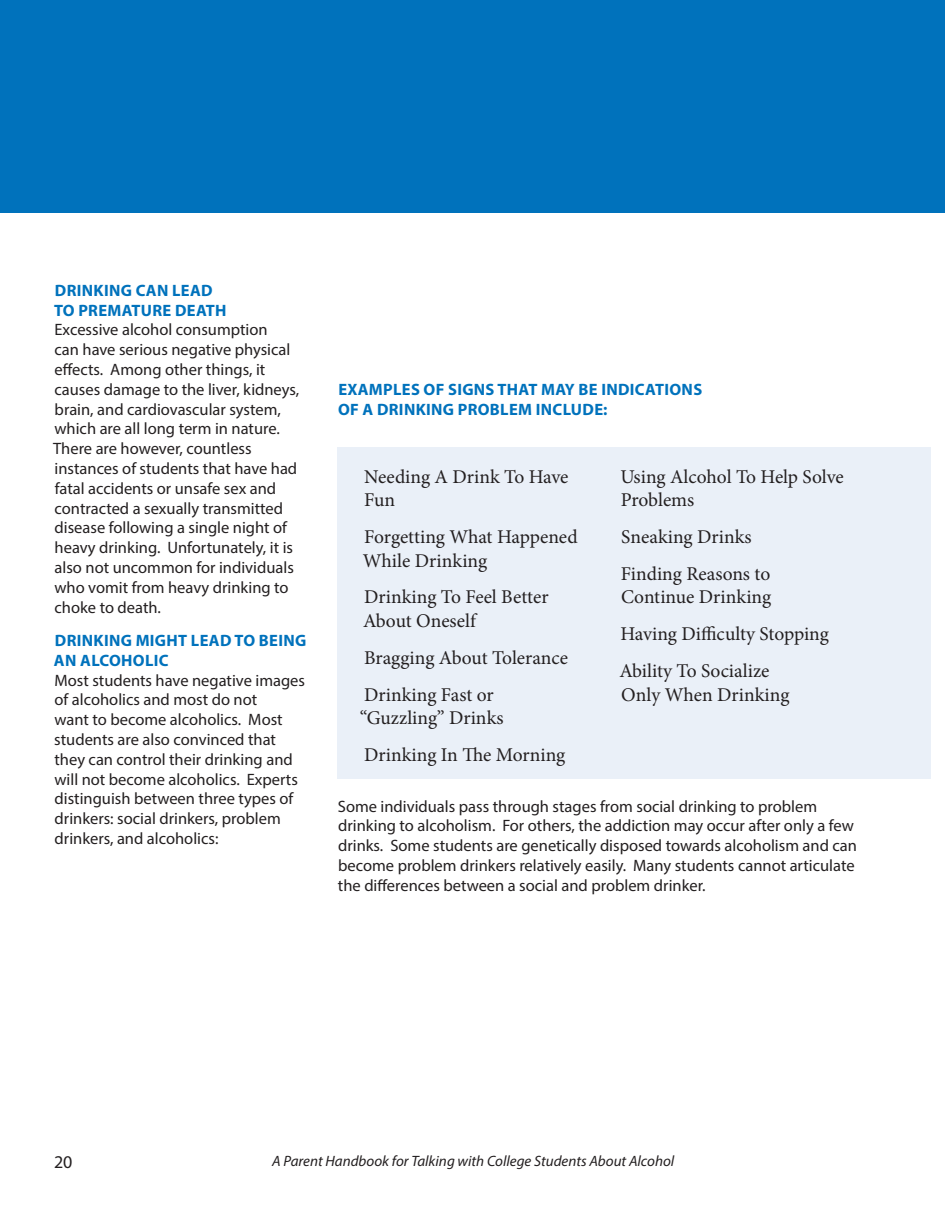
<style>
.page{position:relative;width:945px;height:1215px;background:#fff}
.page>*{position:absolute;margin:0;border:0;box-sizing:border-box;transform-origin:0 0}
.Call_Out{font:19.5px/23.4px "Minion Pro";color:#231f20}
.t1{font:18px "Myriad Pro";color:#231f20}
.Body{font:16.5px/19.8px "Myriad Pro";color:#231f20}
.Body-2{font:700 16.5px/19.8px "Myriad Pro";letter-spacing:.02em;color:#0072bc}
.t2{font:italic 15px "Myriad Pro";color:#231f20}
.s1{font-weight:700;color:#0072bc}
</style>
<div class="page">
<div style="left:932px;top:0;width:13px;height:212px;background:#0072bc"></div>
<div style="left:0;top:0;width:932px;height:212px;background:#0072bc"></div>
<div style="left:338px;top:447px;width:594px;height:332px;background:#eaf0f8"></div>
<p class="Body" style="left:53px;top:280px;width:248px"><span class="s1">DRINKING CAN LEAD<br>TO PREMATURE DEATH<br></span>Excessive alcohol consumption<br>can have serious negative physical effects. Among other things, it causes damage to the liver, kidneys, brain, and cardiovascular system, which are all long term in nature.<br>There are however, countless instances of students that have had fatal accidents or unsafe sex and contracted a sexually transmitted disease following a single night of heavy drinking. Unfortunately, it is also not uncommon for individuals who vomit from heavy drinking to choke to death.</p>
<p class="Body" style="left:54px;top:630px;width:254px"><span class="s1">DRINKING MIGHT LEAD TO BEING<br>AN ALCOHOLIC<br></span>Most students have negative images of alcoholics and most do not<br>want to become alcoholics. Most students are also convinced that they can control their drinking and will not become alcoholics. Experts distinguish between three types of drinkers: social drinkers, problem drinkers, and alcoholics:</p>
<p class="Body-2" style="left:338px;top:379px;width:366px">EXAMPLES OF SIGNS THAT MAY BE INDICATIONS<br>OF A DRINKING PROBLEM INCLUDE:</p>
<p class="Call_Out" style="left:364px;top:465px;width:206px">Needing A Drink To Have<br>Fun</p>
<p class="Call_Out" style="left:363px;top:525px;width:216px">Forgetting What Happened<br>While Drinking</p>
<p class="Call_Out" style="left:363px;top:586px;width:187px">Drinking To Feel Better<br>About Oneself</p>
<p class="Call_Out" style="left:364px;top:646px;width:205px">Bragging About Tolerance</p>
<p class="Call_Out" style="left:360px;top:683px;width:145px">Drinking Fast or “Guzzling” Drinks</p>
<p class="Call_Out" style="left:364px;top:743px;width:203px">Drinking In The Morning</p>
<p class="Call_Out" style="left:620px;top:465px;width:225px">Using Alcohol To Help Solve<br>Problems</p>
<p class="Call_Out" style="left:621px;top:525px;width:132px">Sneaking Drinks</p>
<p class="Call_Out" style="left:621px;top:562px;width:152px">Finding Reasons to<br>Continue Drinking</p>
<p class="Call_Out" style="left:620px;top:622px;width:210px">Having Difficulty Stopping</p>
<p class="Call_Out" style="left:619px;top:659px;width:172px">Ability To Socialize<br>Only When Drinking</p>
<p class="Body" style="left:338px;top:796px;width:521px">Some individuals pass through stages from social drinking to problem drinking to alcoholism. For others, the addiction may occur after only a few drinks. Some students are genetically disposed towards alcoholism and can become problem drinkers relatively easily. Many students cannot articulate the differences between a social and problem drinker.</p>
<p class="t1" style="left:54px;top:1151px;width:20px">20</p>
<p class="t2" style="left:272px;top:1151px;width:404px">A Parent Handbook for Talking with College Students About Alcohol</p>
</div>
